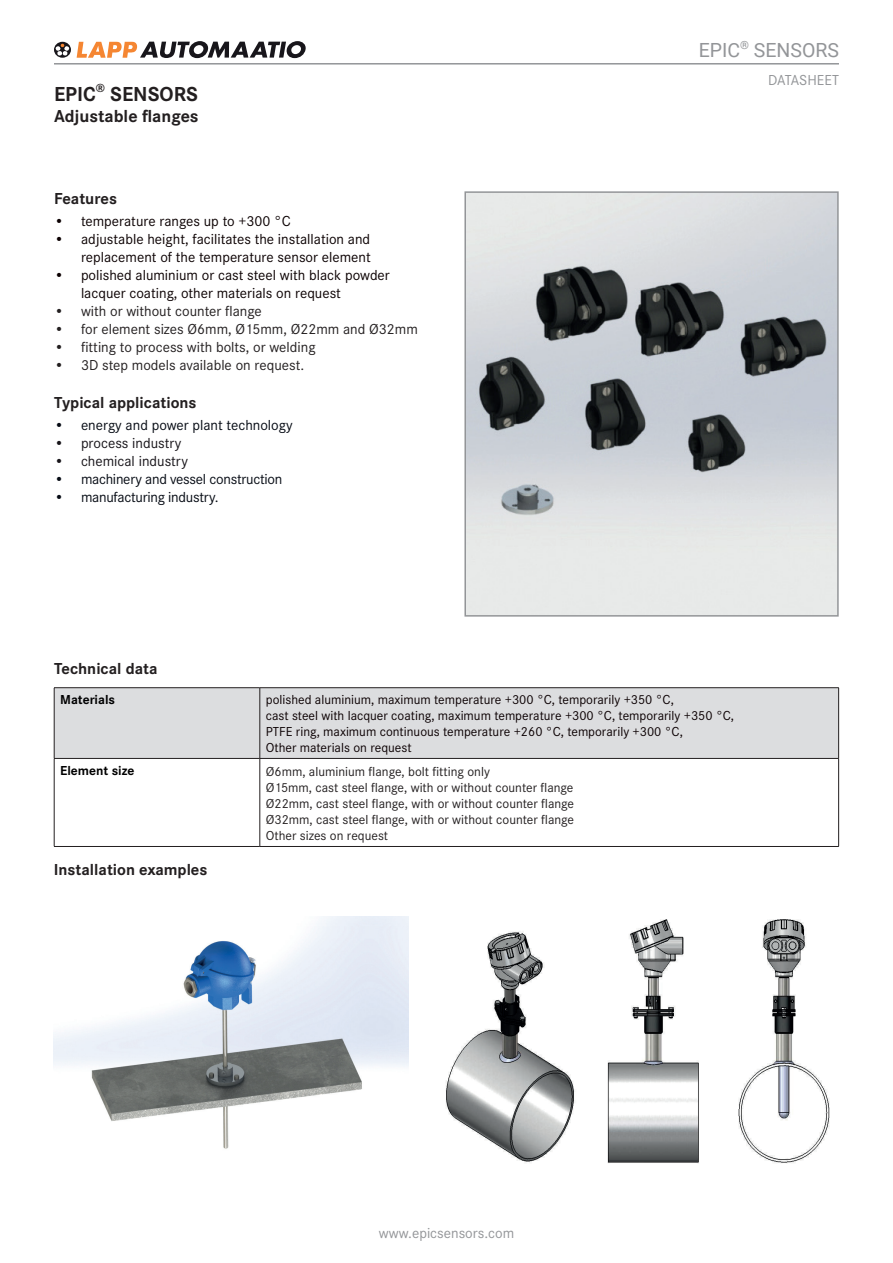
<style>
.page{position:relative;width:893px;height:1263px;background:#fff}
.page>*{position:absolute;margin:0;border:0;box-sizing:border-box;transform-origin:0 0}
.t1{font:700 21px "Corporate STOT";color:#231f20}
.t2{font:19.5px "Roboto";color:#939598}
.t3{font:700 18px "Corporate STOT";color:#231f20}
.t4{font:700 16.5px "Corporate STOT";color:#231f20}
.t5{font:15px/18px "Corporate STOT";color:#0b0002;text-align:right}
.t6{font:15px "Corporate STOT";color:#231f20}
.t7{font:15px "Corporate STOT";letter-spacing:-.02em;color:#060b14}
.t8{font:15px "Corporate STOT";color:#171419}
.t9{font:15px "Corporate STOT";color:#060b14}
.t10{font:15px "Corporate STOT";color:#939598}
.t11{font:13.5px/16.2px "Corporate STOT";color:#0b0002}
.t12{font:13.5px/16.2px "Corporate STOT";color:#231f20}
.t13{font:700 13.5px "Corporate STOT";color:#000001}
</style>
<div class="page">
<svg style="left:54px;top:42px;width:17px;height:16px"></svg>
<svg style="left:55px;top:43px;width:14px;height:13px"></svg>
<svg style="left:77px;top:41px;width:229px;height:17px"></svg>
<div style="left:55px;top:688px;width:783px;height:70px;background:#dcdddf"></div>
<hr style="left:54px;top:687px;width:206px;height:1px;background:#231f20">
<hr style="left:54px;top:688px;width:1px;height:70px;background:#231f20">
<hr style="left:54px;top:758px;width:206px;height:1px;background:#231f20">
<hr style="left:54px;top:759px;width:1px;height:87px;background:#231f20">
<hr style="left:54px;top:846px;width:206px;height:1px;background:#231f20">
<hr style="left:260px;top:759px;width:1px;height:87px;background:#231f20">
<hr style="left:838px;top:759px;width:1px;height:87px;background:#231f20">
<hr style="left:260px;top:687px;width:579px;height:1px;background:#231f20">
<hr style="left:260px;top:688px;width:1px;height:70px;background:#231f20">
<hr style="left:838px;top:688px;width:1px;height:70px;background:#231f20">
<hr style="left:260px;top:758px;width:579px;height:1px;background:#231f20">
<hr style="left:260px;top:846px;width:579px;height:1px;background:#231f20">
<img style="left:467px;top:194px;width:369px;height:420px">
<div style="left:464px;top:191px;width:375px;height:426px;border:2px solid #939598"></div>
<hr style="left:54px;top:63px;width:785px;height:2px;background:#939598">
<img style="left:54px;top:916px;width:354px;height:233px">
<img style="left:446px;top:919px;width:384px;height:244px">
<h1 class="t1" style="left:54px;top:82px;width:146px">EPIC<sup>®</sup> SENSORS</h1>
<h3 class="t3" style="left:54px;top:106px;width:146px">Adjustable flanges</h3>
<p class="t4" style="left:54px;top:189px;width:65px">Features</p>
<p class="t5" style="left:54px;top:212px;width:238px">• temperature ranges up to +300 °C</p>
<p class="t5" style="left:54px;top:230px;width:318px">• adjustable height, facilitates the installation and replacement of the temperature sensor element</p>
<p class="t5" style="left:81px;top:266px;width:310px;text-align:left;text-indent:-27px">• polished aluminium or cast steel with black powder lacquer coating, other materials on request</p>
<p class="t6" style="left:54px;top:303px;width:209px">• with or without counter flange</p>
<p class="t6" style="left:54px;top:321px;width:365px">• for element sizes Ø6mm, Ø15mm, Ø22mm and Ø32mm</p>
<p class="t6" style="left:54px;top:339px;width:263px">• fitting to process with bolts, or welding</p>
<p class="t6" style="left:54px;top:357px;width:252px">• 3D step models available on request.</p>
<p class="t4" style="left:54px;top:393px;width:144px">Typical applications</p>
<p class="t9" style="left:54px;top:417px;width:240px">• energy and power plant technology</p>
<p class="t8" style="left:54px;top:435px;width:129px">• process industry</p>
<p class="t8" style="left:54px;top:453px;width:135px">• chemical industry</p>
<p class="t7" style="left:54px;top:471px;width:230px">• machinery and vessel construction</p>
<p class="t7" style="left:54px;top:489px;width:166px">• manufacturing industry.</p>
<h2 class="t2" style="left:699px;top:37px;width:142px">EPIC<sup>®</sup> SENSORS</h2>
<p class="t10" style="left:768px;top:71px;width:72px">DATASHEET</p>
<p class="t4" style="left:54px;top:659px;width:105px">Technical data</p>
<p class="t13" style="left:60px;top:692px;width:56px">Materials</p>
<p class="t11" style="left:266px;top:691px;width:470px">polished aluminium, maximum temperature +300 °C, temporarily +350 °C,<br>cast steel with lacquer coating, maximum temperature +300 °C, temporarily +350 °C, PTFE ring, maximum continuous temperature +260 °C, temporarily +300 °C,<br>Other materials on request</p>
<p class="t13" style="left:60px;top:762px;width:76px">Element size</p>
<p class="t12" style="left:266px;top:763px;width:310px">Ø6mm, aluminium flange, bolt fitting only<br>Ø15mm, cast steel flange, with or without counter flange Ø22mm, cast steel flange, with or without counter flange Ø32mm, cast steel flange, with or without counter flange Other sizes on request</p>
<p class="t4" style="left:54px;top:860px;width:155px">Installation examples</p>
<p class="t10" style="left:379px;top:1224px;width:137px">www.epicsensors.com</p>
</div>
